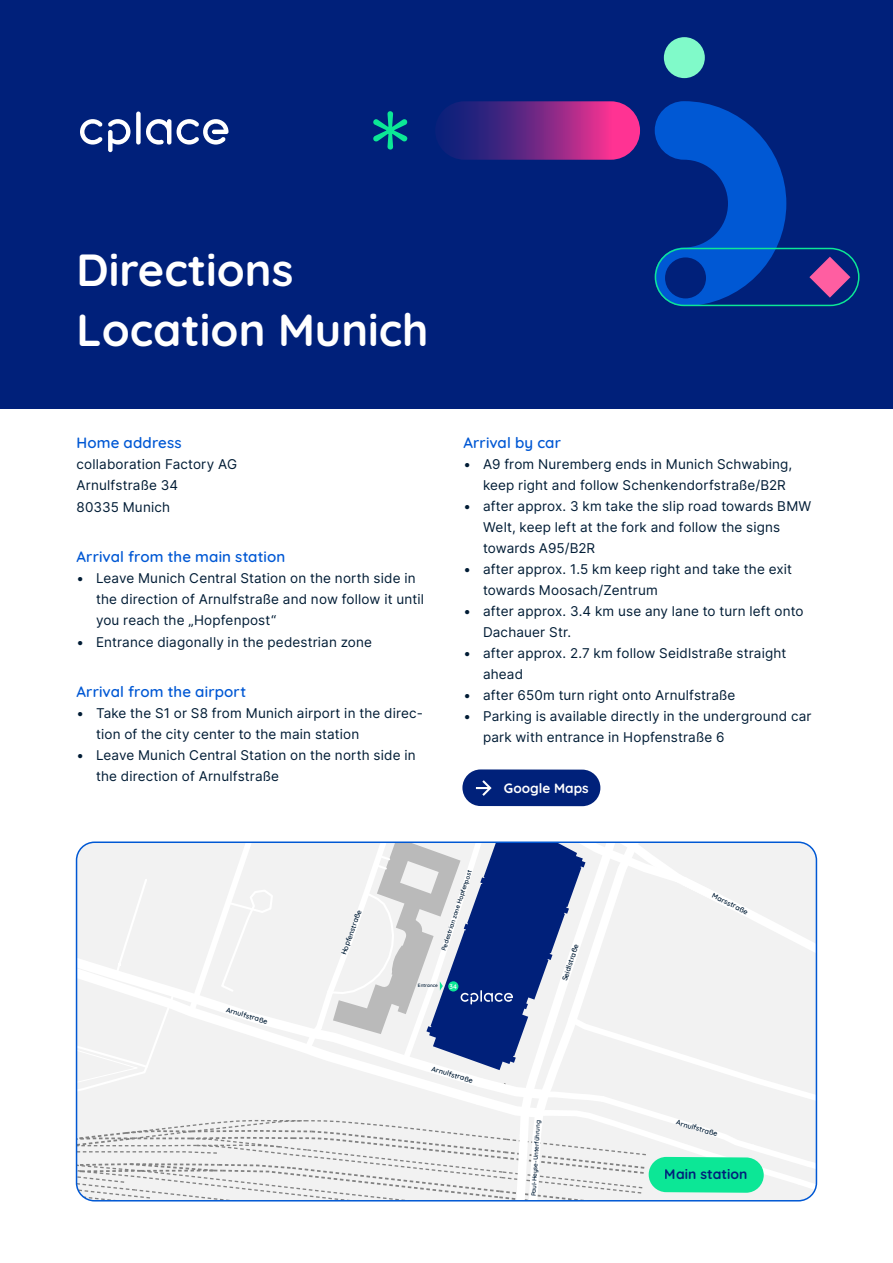
<style>
.page{position:relative;width:893px;height:1263px;background:#fff}
.page>*{position:absolute;margin:0;border:0;box-sizing:border-box;transform-origin:0 0}
.t1{font:700 45px/60px "Quicksand";color:#fff}
.t2{font:600 15px "Quicksand";letter-spacing:.01em;color:#0058d4}
.t3{font:700 13.95px "Quicksand";color:#00207a}
.t4{font:13.5px/21px "Inter";letter-spacing:.015em;color:#001c35}
.t5{font:700 13.5px "Quicksand";color:#fff}
.t6{font:600 7.05px "Quicksand";color:#001c35}
.t7{font:600 6.6px "Quicksand";color:#fff}
.t8{font:600 6.15px "Quicksand";color:#001c35}
.t9{font:600 4.65px "Quicksand";color:#001c35}
</style>
<div class="page">
<div style="left:0;top:0;width:893px;height:409px;background:#00207a"></div>
<svg style="left:435px;top:101px;width:205px;height:59px;background:#7d2885"></svg>
<div style="left:664px;top:37px;width:41px;height:41px;background:#80fac9;border-radius:50%"></div>
<svg style="left:655px;top:101px;width:204px;height:205px"></svg>
<svg style="left:373px;top:111px;width:34px;height:39px"></svg>
<svg style="left:77px;top:844px;width:739px;height:357px"></svg>
<div style="left:76px;top:841px;width:741px;height:360px;border:2px solid #0058d4;border-radius:18px"></div>
<svg style="left:80px;top:119px;width:50px;height:33px"></svg>
<div style="left:136px;top:112px;width:5px;height:33px;background:#fff;border-radius:2px"></div>
<svg style="left:146px;top:119px;width:82px;height:26px"></svg>
<div style="left:462px;top:769px;width:138px;height:37px;background:#00217a;border-radius:18px"></div>
<svg style="left:476px;top:780px;width:16px;height:16px"></svg>
<h1 class="t1" style="left:77px;top:235px;width:354px">Directions<br>Location Munich</h1>
<p class="t2" style="left:77px;top:431px;width:107px">Home address</p>
<p class="t4" style="left:77px;top:453px;width:162px">collaboration Factory AG<br>Arnulfstraße 34</p>
<p class="t4" style="left:77px;top:496px;width:95px">80335 Munich</p>
<p class="t2" style="left:77px;top:545px;width:210px">Arrival from the main station</p>
<p class="t4" style="left:96px;top:567px;width:329px;text-indent:-19px">• Leave Munich Central Station on the north side in the direction of Arnulfstraße and now follow it until you reach the „Hopfenpost“</p>
<p class="t4" style="left:77px;top:631px;width:297px">• Entrance diagonally in the pedestrian zone</p>
<p class="t2" style="left:77px;top:680px;width:171px">Arrival from the airport</p>
<p class="t4" style="left:96px;top:702px;width:329px;text-indent:-19px">• Take the S1 or S8 from Munich airport in the direc&shy;tion of the city center to the main station</p>
<p class="t4" style="left:96px;top:744px;width:321px;text-indent:-19px">• Leave Munich Central Station on the north side in the direction of Arnulfstraße</p>
<p class="t2" style="left:463px;top:431px;width:99px">Arrival by car</p>
<p class="t4" style="left:483px;top:453px;width:311px;text-indent:-19px">• A9 from Nuremberg ends in Munich Schwabing, keep right and follow Schenkendorfstraße/B2R</p>
<p class="t4" style="left:483px;top:495px;width:330px;text-indent:-19px">• after approx. 3 km take the slip road towards BMW<br>Welt, keep left at the fork and follow the signs towards A95/B2R</p>
<p class="t4" style="left:483px;top:558px;width:311px;text-indent:-19px">• after approx. 1.5 km keep right and take the exit towards Moosach/Zentrum</p>
<p class="t4" style="left:483px;top:600px;width:322px;text-indent:-19px">• after approx. 3.4 km use any lane to turn left onto<br>Dachauer Str.</p>
<p class="t4" style="left:483px;top:642px;width:305px;text-indent:-19px">• after approx. 2.7 km follow Seidlstraße straight ahead</p>
<p class="t4" style="left:463px;top:684px;width:273px">• after 650m turn right onto Arnulfstraße</p>
<p class="t4" style="left:483px;top:705px;width:330px;text-indent:-19px">• Parking is available directly in the underground car park with entrance in Hopfenstraße 6</p>
<p class="t5" style="left:504px;top:778px;width:86px">Google Maps</p>
<p class="t6" style="left:338px;top:952px;width:49px;rotate:-70deg">Hopfenstraße</p>
<p class="t8" style="left:439px;top:949px;width:86px;rotate:-72deg">Pedestrian zone Hopfenpost</p>
<p class="t6" style="left:559px;top:979px;width:40px;rotate:-72deg">Seidlstraße</p>
<p class="t6" style="left:715px;top:890px;width:40px;rotate:26deg">Marsstraße</p>
<p class="t6" style="left:228px;top:1004px;width:44px;rotate:16deg">Arnulfstraße</p>
<p class="t9" style="left:418px;top:982px;width:21px">Entrance</p>
<p class="t7" style="left:450px;top:981px;width:9px">34</p>
<p class="t6" style="left:433px;top:1063px;width:44px;rotate:16deg">Arnulfstraße</p>
<p class="t8" style="left:529px;top:1196px;width:78px;rotate:-87deg">Paul-Heyse-Unterführung</p>
<p class="t6" style="left:678px;top:1117px;width:44px;rotate:16deg">Arnulfstraße</p>
<p class="t3" style="left:665px;top:1163px;width:84px">Main station</p>
</div>
